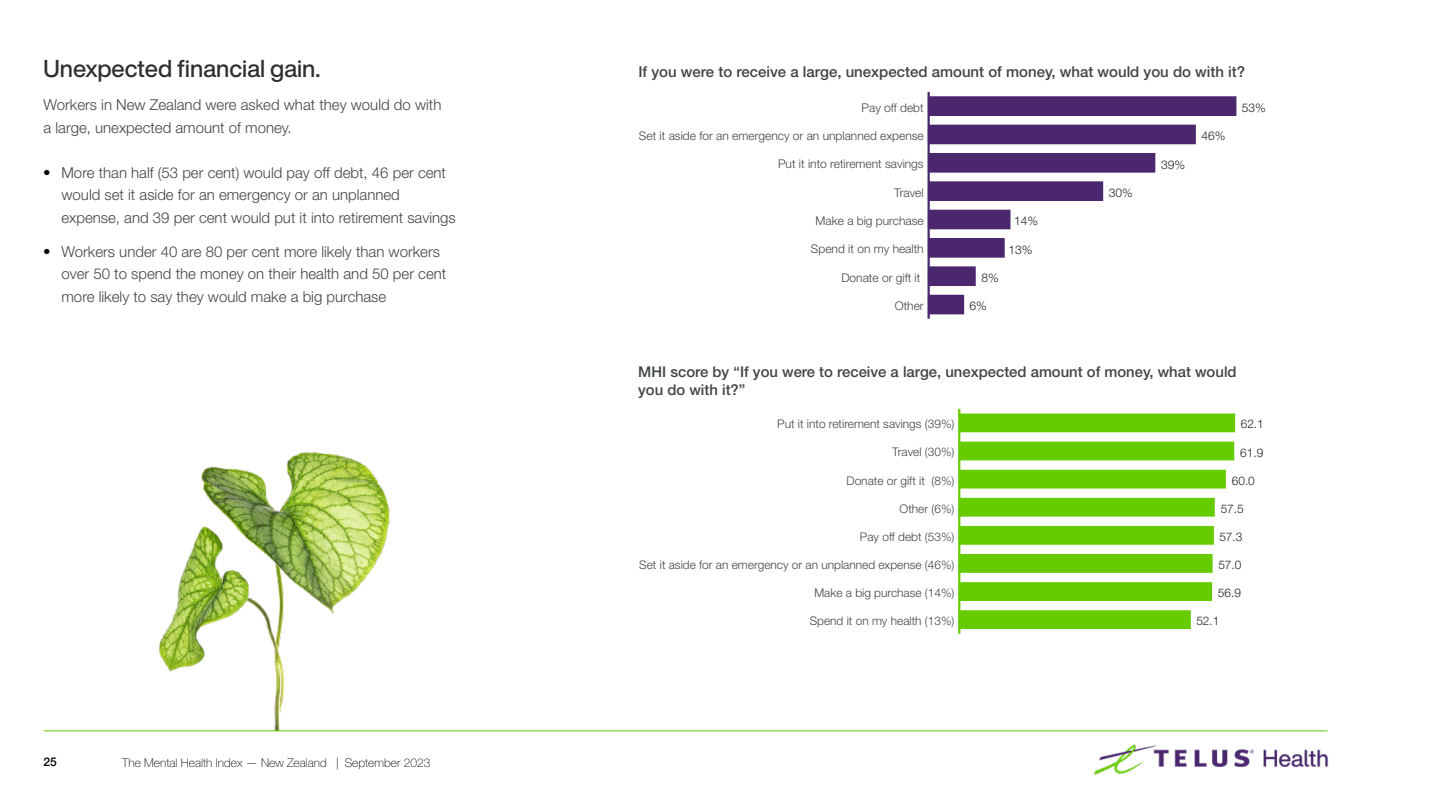
<style>
.page{position:relative;width:1440px;height:810px;background:#fff}
.page>*{position:absolute;margin:0;border:0;box-sizing:border-box;transform-origin:0 0}
.t1{font:500 24px "Helvetica Now Display";color:#2c2e30}
.t2{font:300 15px/22.5px "Helvetica Neue LT Std";color:#414547}
.t3{font:500 15px "Helvetica Neue LT Std";color:#414547}
.t4{font:500 14.85px/17.9px "Helvetica Neue LT Std";color:#414547}
.t5{font:300 12px "Helvetica Neue LT Std";color:#414547}
.t6{font:100 12px "Helvetica Neue LT Std";color:#000}
.t7{font:300 12px "Helvetica Neue LT Std";color:#231f20}
.t8{font:500 12px "Helvetica Neue LT Std";color:#000}
.t9{font:300 11.85px "Helvetica Neue LT Std";color:#414547}
.t10{font:300 11.85px "Helvetica Neue LT Std";color:#231f20}
</style>
<div class="page">
<img style="left:159px;top:452px;width:231px;height:278px">
<img style="left:1093px;top:744px;width:236px;height:31px">
<hr style="left:44px;top:730px;width:1284px;height:1px;background:#6c0">
<hr style="left:928px;top:92px;width:2px;height:227px;background:#4b286d">
<div style="left:929px;top:97px;width:307px;height:18px;background:#4b286d"></div>
<div style="left:928px;top:96px;width:308px;height:20px;border:1px solid #4b286d"></div>
<div style="left:929px;top:125px;width:266px;height:19px;background:#4b286d"></div>
<div style="left:929px;top:154px;width:226px;height:18px;background:#4b286d"></div>
<div style="left:928px;top:153px;width:227px;height:20px;border:1px solid #4b286d"></div>
<div style="left:929px;top:182px;width:173px;height:18px;background:#4b286d"></div>
<div style="left:928px;top:181px;width:175px;height:20px;border:1px solid #4b286d"></div>
<div style="left:929px;top:210px;width:81px;height:19px;background:#4b286d"></div>
<div style="left:929px;top:239px;width:75px;height:18px;background:#4b286d"></div>
<div style="left:928px;top:238px;width:77px;height:20px;border:1px solid #4b286d"></div>
<div style="left:929px;top:267px;width:46px;height:18px;background:#4b286d"></div>
<div style="left:928px;top:266px;width:48px;height:20px;border:1px solid #4b286d"></div>
<div style="left:929px;top:295px;width:34px;height:19px;background:#4b286d"></div>
<hr style="left:958px;top:409px;width:2px;height:225px;background:#6c0">
<div style="left:959px;top:414px;width:275px;height:18px;background:#6c0"></div>
<div style="left:959px;top:442px;width:275px;height:18px;background:#6c0"></div>
<div style="left:959px;top:470px;width:266px;height:18px;background:#6c0"></div>
<div style="left:959px;top:470px;width:267px;height:19px;border:1px solid #6c0"></div>
<div style="left:959px;top:499px;width:255px;height:17px;background:#6c0"></div>
<div style="left:959px;top:498px;width:256px;height:19px;border:1px solid #6c0"></div>
<div style="left:959px;top:527px;width:254px;height:17px;background:#6c0"></div>
<div style="left:959px;top:526px;width:255px;height:19px;border:1px solid #6c0"></div>
<div style="left:959px;top:555px;width:253px;height:17px;background:#6c0"></div>
<div style="left:959px;top:554px;width:254px;height:19px;border:1px solid #6c0"></div>
<div style="left:959px;top:583px;width:252px;height:17px;background:#6c0"></div>
<div style="left:959px;top:582px;width:253px;height:19px;border:1px solid #6c0"></div>
<div style="left:959px;top:611px;width:231px;height:17px;background:#6c0"></div>
<div style="left:959px;top:610px;width:232px;height:19px;border:1px solid #6c0"></div>
<h1 class="t1" style="left:44px;top:52px;width:278px">Unexpected financial gain.</h1>
<p class="t2" style="left:44px;top:93px;width:399px">Workers in New Zealand were asked what they would do with a large, unexpected amount of money.</p>
<p class="t2" style="left:62px;top:161px;width:396px;text-indent:-18px"><sup>•</sup> More than half (53 per cent) would pay off debt, 46 per cent would set it aside for an emergency or an unplanned expense, and 39 per cent would put it into retirement savings</p>
<p class="t2" style="left:62px;top:240px;width:386px;text-indent:-18px"><sup>•</sup> Workers under 40 are 80 per cent more likely than workers over 50 to spend the money on their health and 50 per cent more likely to say they would make a big purchase</p>
<p class="t8" style="left:44px;top:755px;width:15px">25</p>
<p class="t6" style="left:122px;top:755px;width:310px">The Mental Health Index — New Zealand | September 2023</p>
<p class="t3" style="left:638px;top:62px;width:608px">If you were to receive a large, unexpected amount of money, what would you do with it?</p>
<p class="t5" style="left:862px;top:100px;width:64px">Pay off debt</p>
<p class="t7" style="left:1242px;top:100px;width:25px">53%</p>
<p class="t5" style="left:639px;top:128px;width:286px">Set it aside for an emergency or an unplanned expense</p>
<p class="t5" style="left:778px;top:157px;width:147px">Put it into retirement savings</p>
<p class="t5" style="left:894px;top:185px;width:31px">Travel</p>
<p class="t5" style="left:816px;top:213px;width:110px">Make a big purchase</p>
<p class="t5" style="left:811px;top:242px;width:114px">Spend it on my health</p>
<p class="t5" style="left:841px;top:270px;width:81px">Donate or gift it</p>
<p class="t7" style="left:981px;top:270px;width:19px">8%</p>
<p class="t5" style="left:895px;top:298px;width:30px">Other</p>
<p class="t7" style="left:969px;top:299px;width:19px">6%</p>
<p class="t7" style="left:1014px;top:214px;width:25px">14%</p>
<p class="t7" style="left:1009px;top:242px;width:25px">13%</p>
<p class="t7" style="left:1109px;top:185px;width:25px">30%</p>
<p class="t7" style="left:1161px;top:157px;width:25px">39%</p>
<p class="t7" style="left:1201px;top:129px;width:25px">46%</p>
<p class="t4" style="left:638px;top:363px;width:600px">MHI score by “If you were to receive a large, unexpected amount of money, what would you do with it?”</p>
<p class="t9" style="left:777px;top:417px;width:179px">Put it into retirement savings (39%)</p>
<p class="t10" style="left:1241px;top:417px;width:25px">62.1</p>
<p class="t9" style="left:892px;top:445px;width:64px">Travel (30%)</p>
<p class="t9" style="left:847px;top:473px;width:109px">Donate or gift it (8%)</p>
<p class="t9" style="left:900px;top:501px;width:56px">Other (6%)</p>
<p class="t9" style="left:860px;top:529px;width:96px">Pay off debt (53%)</p>
<p class="t9" style="left:639px;top:557px;width:317px">Set it aside for an emergency or an unplanned expense (46%)</p>
<p class="t9" style="left:814px;top:586px;width:142px">Make a big purchase (14%)</p>
<p class="t10" style="left:1240px;top:445px;width:25px">61.9</p>
<p class="t10" style="left:1232px;top:473px;width:25px">60.0</p>
<p class="t10" style="left:1221px;top:501px;width:25px">57.5</p>
<p class="t10" style="left:1219px;top:529px;width:25px">57.3</p>
<p class="t10" style="left:1218px;top:558px;width:25px">57.0</p>
<p class="t10" style="left:1218px;top:586px;width:25px">56.9</p>
<p class="t9" style="left:810px;top:614px;width:146px">Spend it on my health (13%)</p>
<p class="t10" style="left:1196px;top:614px;width:25px">52.1</p>
</div>
